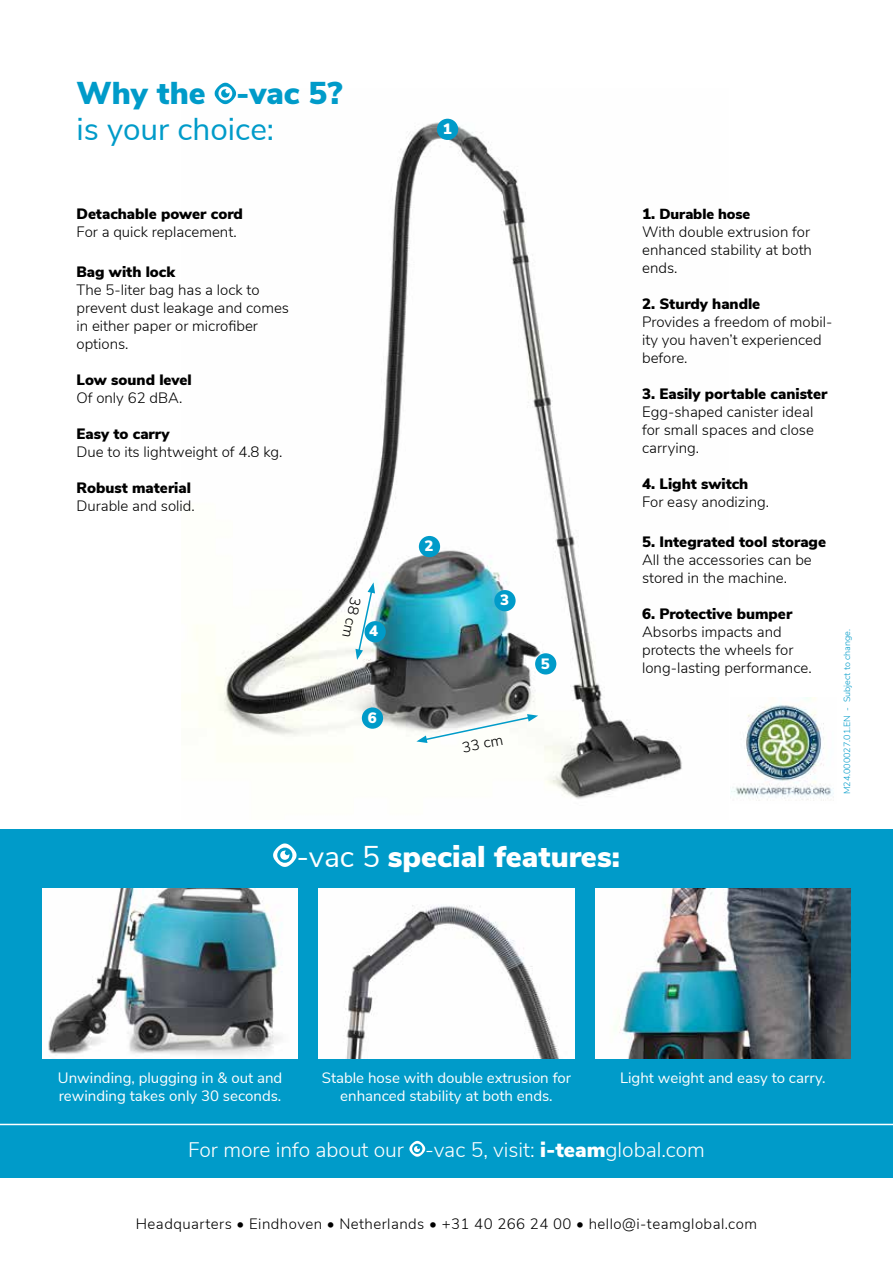
<style>
.page{position:relative;width:893px;height:1263px;background:#fff}
.page>*{position:absolute;margin:0;border:0;box-sizing:border-box;transform-origin:0 0}
.t1{font:31.5px/36px "Nunito Sans";color:#009bc9}
.t2{font:900 30px "Nunito Sans";color:#fff}
.t3{font:300 21px "Nunito Sans";color:#fff}
.t4{font:300 15px/18px "Nunito Sans";color:#000}
.t5{font:900 15px "Nunito Sans";color:#000}
.t6{font:15px/18px "Nunito Sans";color:#fff}
.t7{font:300 15px "Nunito Sans";letter-spacing:.03em;color:#000}
.t8{font:900 15px "Nunito Sans";color:#fff}
.t9{font:900 14.55px "Nunito Sans";letter-spacing:-.005em;color:#000}
.t10{font:300 9px "Nunito Sans";color:#009bc9}
.s1{font-weight:900}
.s2{font-weight:900;font-size:30px}
.s3{font-weight:400}
.s4{font-size:15px}
</style>
<div class="page">
<img style="left:196px;top:91px;width:486px;height:708px">
<div style="left:0;top:829px;width:893px;height:349px;background:#009bc9"></div>
<svg style="left:416px;top:714px;width:122px;height:29px"></svg>
<hr style="left:0;top:1124px;width:893px;height:1px;background:#fff">
<svg style="left:355px;top:582px;width:20px;height:78px"></svg>
<div style="left:437px;top:119px;width:21px;height:21px;background:#009bc9;border-radius:50%"></div>
<div style="left:419px;top:536px;width:21px;height:21px;background:#009bc9;border-radius:50%"></div>
<div style="left:494px;top:590px;width:22px;height:21px;background:#009bc9;border-radius:50%"></div>
<div style="left:364px;top:621px;width:22px;height:21px;background:#009bc9;border-radius:50%"></div>
<div style="left:535px;top:653px;width:21px;height:21px;background:#009bc9;border-radius:50%"></div>
<div style="left:362px;top:707px;width:21px;height:22px;background:#009bc9;border-radius:50%"></div>
<img style="left:319px;top:889px;width:255px;height:170px">
<img style="left:595px;top:889px;width:255px;height:170px">
<img style="left:43px;top:889px;width:255px;height:170px">
<svg style="left:215px;top:83px;width:21px;height:21px"></svg>
<svg style="left:273px;top:843px;width:24px;height:24px"></svg>
<svg style="left:409px;top:1141px;width:16px;height:16px"></svg>
<img style="left:731px;top:698px;width:103px;height:103px">
<h1 class="t1" style="left:77px;top:73px;width:267px"><span class="s1">Why the</span> <span class="s2">-</span><span class="s1">vac 5? </span>is your choice:</h1>
<p class="t8" style="left:443px;top:118px;width:10px">1</p>
<p class="t5" style="left:77px;top:203px;width:168px">Detachable power cord</p>
<p class="t4" style="left:77px;top:222px;width:162px">For a quick replacement.</p>
<p class="t5" style="left:77px;top:261px;width:100px">Bag with lock</p>
<p class="t4" style="left:77px;top:280px;width:214px">The 5-liter bag has a lock to prevent dust leakage and comes in either paper or microfiber options.</p>
<p class="t5" style="left:77px;top:369px;width:117px">Low sound level</p>
<p class="t4" style="left:77px;top:388px;width:107px">Of only 62 dBA.</p>
<p class="t5" style="left:77px;top:423px;width:95px">Easy to carry</p>
<p class="t4" style="left:77px;top:442px;width:207px">Due to its lightweight of 4.8 kg.</p>
<p class="t5" style="left:77px;top:477px;width:116px">Robust material</p>
<p class="t4" style="left:77px;top:496px;width:120px">Durable and solid.</p>
<p class="t4" style="left:366px;top:599px;width:43px;rotate:102deg">38 cm</p>
<p class="t8" style="left:369px;top:620px;width:10px">4</p>
<p class="t8" style="left:368px;top:706px;width:10px">6</p>
<p class="t8" style="left:425px;top:535px;width:11px">2</p>
<p class="t8" style="left:500px;top:589px;width:10px">3</p>
<p class="t4" style="left:460px;top:738px;width:43px;rotate:-11deg">33 cm</p>
<p class="t8" style="left:541px;top:652px;width:10px">5</p>
<h2 class="t2" style="left:297px;top:834px;width:325px"><span class="s3">-vac 5</span> special features:</h2>
<p class="t9" style="left:642px;top:203px;width:110px"><span class="s4">1.</span> Durable hose</p>
<p class="t4" style="left:642px;top:222px;width:171px">With double extrusion for enhanced stability at both ends.</p>
<p class="t5" style="left:642px;top:293px;width:120px">2. Sturdy handle</p>
<p class="t4" style="left:642px;top:312px;width:192px">Provides a freedom of mobil&shy;ity you haven’t experienced before.</p>
<p class="t5" style="left:642px;top:383px;width:187px">3. Easily portable canister</p>
<p class="t4" style="left:642px;top:402px;width:173px;text-align:justify">Egg-shaped canister ideal for small spaces and close carrying.</p>
<p class="t5" style="left:642px;top:473px;width:108px">4. Light switch</p>
<p class="t4" style="left:642px;top:492px;width:128px">For easy anodizing.</p>
<p class="t5" style="left:642px;top:531px;width:185px">5. Integrated tool storage</p>
<p class="t4" style="left:642px;top:550px;width:171px">All the accessories can be stored in the machine.</p>
<p class="t5" style="left:642px;top:603px;width:152px">6. Protective bumper</p>
<p class="t4" style="left:642px;top:622px;width:171px">Absorbs impacts and protects the wheels for long-lasting performance.</p>
<p class="t10" style="left:840px;top:794px;width:167px;rotate:-90deg">M24.000027.01.EN - Subject to change.</p>
<p class="t6" style="left:58px;top:1067px;width:226px">Unwinding, plugging in &amp; out and rewinding takes only 30 seconds.</p>
<p class="t6" style="left:322px;top:1067px;width:251px">Stable hose with double extrusion for</p>
<p class="t6" style="left:620px;top:1067px;width:207px">Light weight and easy to carry.</p>
<p class="t6" style="left:340px;top:1085px;width:214px">enhanced stability at both ends.</p>
<h3 class="t3" style="left:188px;top:1134px;width:518px">For more info about our -vac 5, visit: <span class="s1">i-team</span>global.com</h3>
<p class="t7" style="left:136px;top:1213px;width:623px">Headquarters • Eindhoven • Netherlands • +31 40 266 24 00 • hello@i-teamglobal.com</p>
</div>
